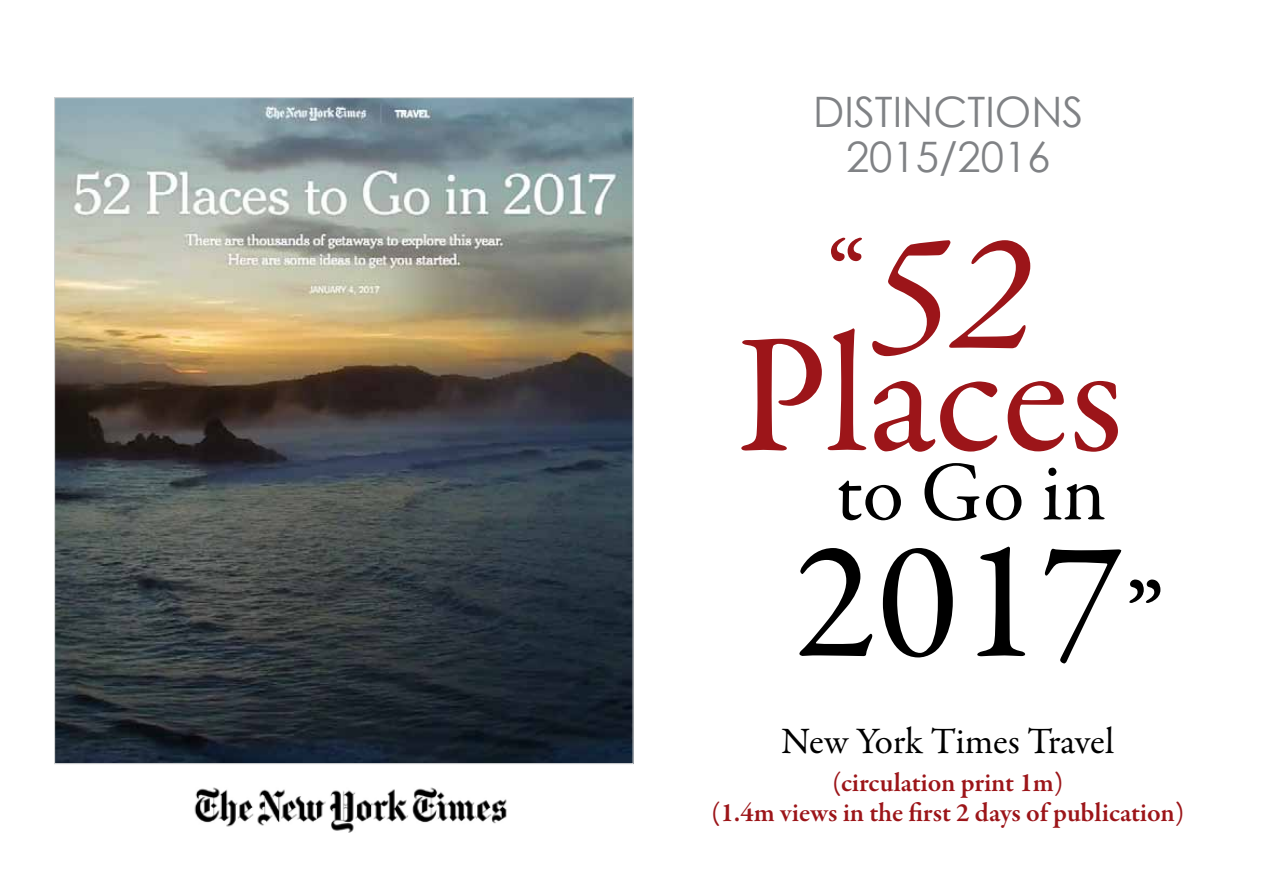
<style>
.page{position:relative;width:1263px;height:893px;background:#fff}
.page>*{position:absolute;margin:0;border:0;box-sizing:border-box;transform-origin:0 0}
.t1{font:170.1px "Garamond Premr Pro";color:#9c1519}
.t2{font:170.1px "Garamond Premr Pro";color:#000}
.t3{font:italic 170.1px "Garamond Premr Pro";color:#9c1519}
.t4{font:85.05px "Garamond Premr Pro";color:#000}
.t5{font:42px/45px "Century Gothic";color:#808285;text-align:center}
.t6{font:37.5px "Garamond Premr Pro";letter-spacing:-.005em;color:#000}
.t7{font:600 27px/30px "Garamond Premr Pro";color:#9c1519;text-align:center}
.s1{font-size:110.55px}
</style>
<div class="page">
<img style="left:56px;top:99px;width:576px;height:663px">
<img style="left:194px;top:787px;width:313px;height:46px">
<h3 class="t5" style="left:813px;top:89px;width:268px">DISTINCTIONS<br>2015/2016</h3>
<h1 class="t3" style="left:826px;top:187px;width:208px"><sup>“</sup>52</h1>
<h1 class="t1" style="left:735px;top:294px;width:389px">Places</h1>
<h2 class="t4" style="left:836px;top:441px;width:272px">to Go in</h2>
<h1 class="t2" style="left:794px;top:499px;width:373px">2017<span class="s1">”</span></h1>
<h3 class="t6" style="left:781px;top:719px;width:334px">New York Times Travel</h3>
<p class="t7" style="left:712px;top:768px;width:474px">(circulation print 1m)<br>(1.4m views in the first 2 days of publication)</p>
</div>
